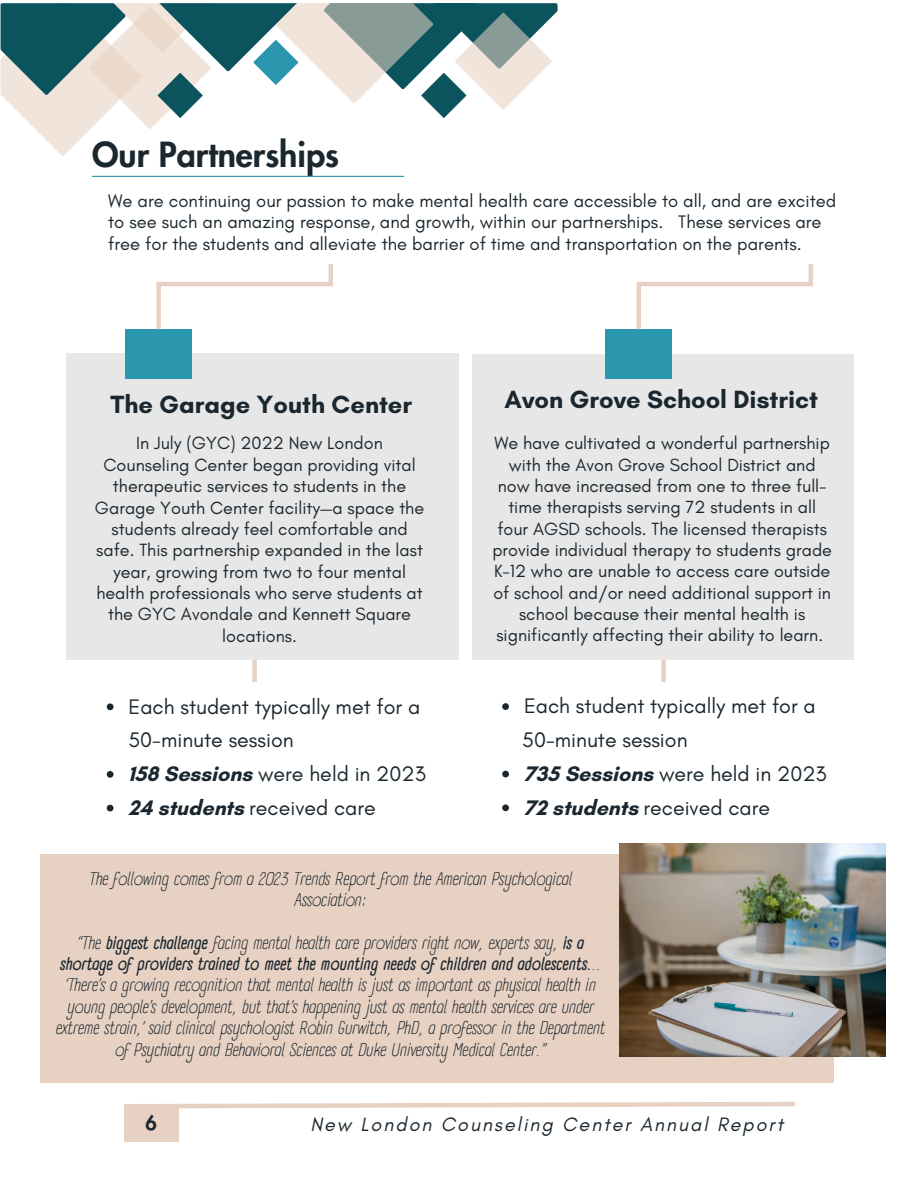
<style>
.page{position:relative;width:918px;height:1188px;background:#fff}
.page>*{position:absolute;margin:0;border:0;box-sizing:border-box;transform-origin:0 0}
.t1{font:800 33.9px "Futura LT Pro";color:#1b272f}
.t2{font:700 25.35px "Glacial Indifference";color:#1b272f}
.t3{font:21.45px/33.8px "Glacial Indifference";color:#1b272f}
.t4{font:italic 19.8px "Glacial Indifference";letter-spacing:.1em;color:#1b272f}
.t5{font:800 19.8px "Futura LT Pro";color:#1b272f}
.t6{font:18.45px/21.3px "Glacial Indifference";color:#1b272f}
.t7{font:18px/21.3px "Glacial Indifference";color:#1b272f;text-align:center}
.t8{font:italic 18px/21.3px "A Day Without Sun Text";color:#1b272f;text-align:center}
.s1{font-weight:700}
</style>
<div class="page">
<svg style="left:124px;top:1101px;width:671px;height:8px"></svg>
<div style="left:124px;top:1105px;width:55px;height:36px;background:#e7d1c2"></div>
<svg style="left:252px;top:660px;width:5px;height:22px"></svg>
<div style="left:67px;top:354px;width:392px;height:306px;background:#e7e7e7"></div>
<div style="left:125px;top:329px;width:67px;height:49px;background:#2a97af"></div>
<svg style="left:661px;top:660px;width:5px;height:22px"></svg>
<div style="left:472px;top:354px;width:382px;height:306px;background:#e7e7e7"></div>
<div style="left:605px;top:329px;width:67px;height:49px;background:#2a97af"></div>
<svg style="left:636px;top:264px;width:177px;height:66px"></svg>
<div style="left:40px;top:855px;width:794px;height:228px;background:#e7d1c2"></div>
<img style="left:620px;top:844px;width:265px;height:212px">
<svg style="left:1px;top:4px;width:557px;height:152px"></svg>
<svg style="left:107px;top:703px;width:6px;height:7px"></svg>
<svg style="left:107px;top:771px;width:6px;height:7px"></svg>
<svg style="left:107px;top:805px;width:6px;height:6px"></svg>
<svg style="left:502px;top:703px;width:7px;height:7px"></svg>
<svg style="left:502px;top:771px;width:7px;height:6px"></svg>
<svg style="left:502px;top:804px;width:7px;height:7px"></svg>
<hr style="left:92px;top:176px;width:312px;height:1px;background:#2a97af">
<svg style="left:156px;top:264px;width:177px;height:66px"></svg>
<p class="t1" style="left:92px;top:139px;width:248px">Our Partnerships</p>
<p class="t6" style="left:108px;top:190px;width:730px">We are continuing our passion to make mental health care accessible to all, and are excited to see such an amazing response, and growth, within our partnerships. These services are free for the students and alleviate the barrier of time and transportation on the parents.</p>
<h1 class="t2" style="left:110px;top:389px;width:303px">The Garage Youth Center</h1>
<p class="t7" style="left:95px;top:432px;width:331px">In July (GYC) 2022 New London Counseling Center began providing vital therapeutic services to students in the Garage Youth Center facility—a space the students already feel comfortable and safe. This partnership expanded in the last year, growing from two to four mental health professionals who serve students at the GYC Avondale and Kennett Square locations.</p>
<p class="t3" style="left:129px;top:689px;width:293px">Each student typically met for a<br>50-minute session</p>
<p class="t3" style="left:129px;top:757px;width:299px"><span class="s1">158 Sessions</span> were held in 2023</p>
<p class="t3" style="left:129px;top:790px;width:249px"><span class="s1">24 students</span> received care</p>
<p class="t2" style="left:505px;top:383px;width:315px">Avon Grove School District</p>
<h3 class="t7" style="left:492px;top:432px;width:341px">We have cultivated a wonderful partnership with the Avon Grove School District and now have increased from one to three full&shy;time therapists serving 72 students in all four AGSD schools. The licensed therapists provide individual therapy to students grade K-12 who are unable to access care outside of school and/or need additional support in school because their mental health is significantly affecting their ability to learn.</h3>
<p class="t3" style="left:524px;top:689px;width:293px">Each student typically met for a</p>
<p class="t3" style="left:522px;top:723px;width:167px">50-minute session</p>
<p class="t3" style="left:524px;top:756px;width:304px"><span class="s1">735 Sessions</span> were held in 2023</p>
<p class="t3" style="left:524px;top:790px;width:248px"><span class="s1">72 students</span> received care</p>
<p class="t8" style="left:88px;top:868px;width:484px">The following comes from a 2023 Trends Report from the American Psychological<br>Association:</p>
<p class="t8" style="left:55px;top:932px;width:551px">“The <span class="s1">biggest challenge</span> facing mental health care providers right now, experts say, <span class="s1">is a shortage of providers trained to meet the mounting needs of children and adolescents.</span>.. ‘There’s a growing recognition that mental health is just as important as physical health in young people’s development, but that’s happening just as mental health services are under extreme strain,’ said clinical psychologist Robin Gurwitch, PhD, a professor in the Department of Psychiatry and Behavioral Sciences at Duke University Medical Center.”</p>
<h2 class="t5" style="left:146px;top:1113px;width:13px">6</h2>
<p class="t4" style="left:310px;top:1112px;width:474px">New London Counseling Center Annual Report</p>
</div>
